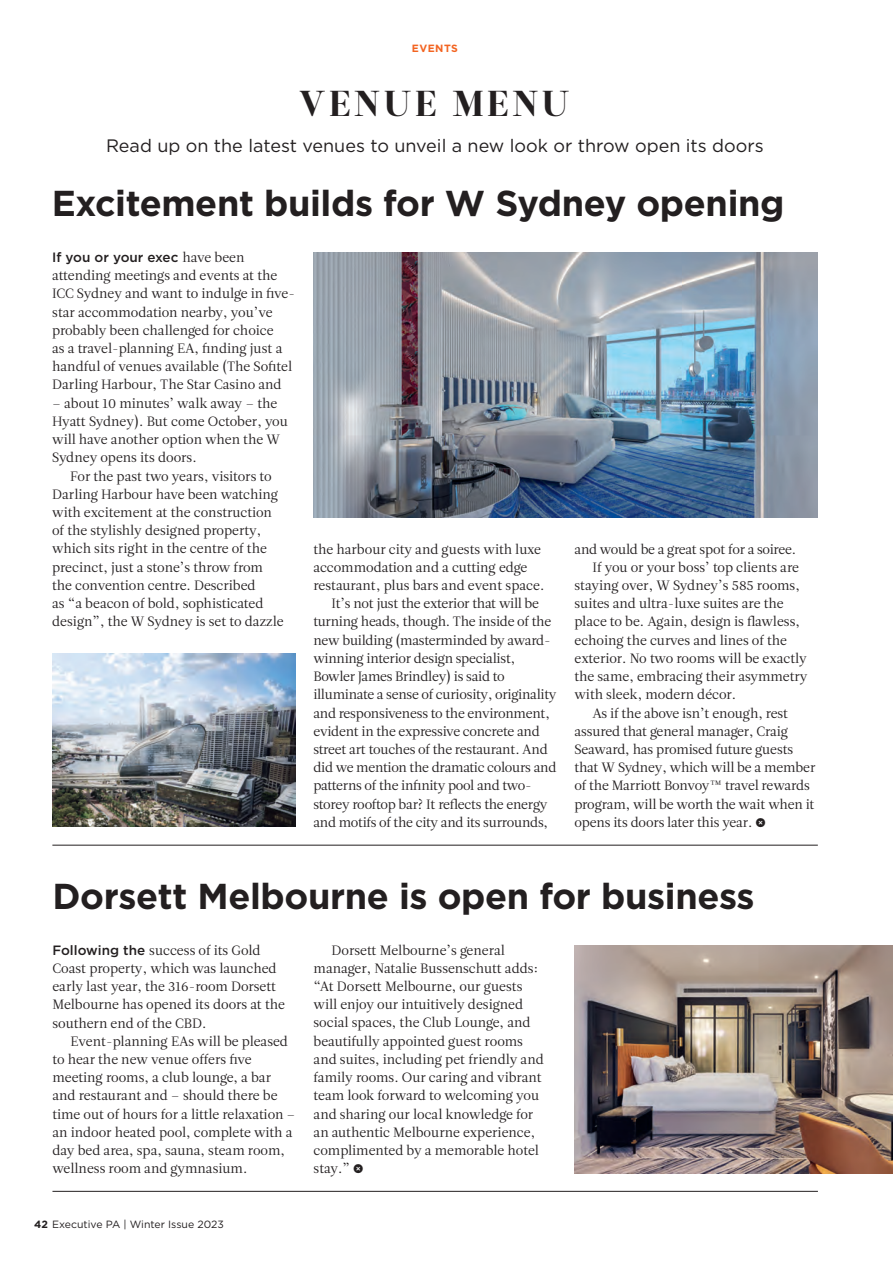
<style>
.page{position:relative;width:893px;height:1263px;background:#fff}
.page>*{position:absolute;margin:0;border:0;box-sizing:border-box;transform-origin:0 0}
.t1{font:700 36px "Gotham";letter-spacing:-.01em;color:#231f20}
.t2{font:36px "Leitura Display Two";letter-spacing:.1em;color:#231f20}
.t3{font:18px "Gotham";color:#231f20}
.t4{font:13.5px/18.3px "Leitura Two";letter-spacing:-.01em;color:#231f20}
.t5{font:500 13.5px "Gotham";color:#231f20}
.t6{font:10.5px "Gotham";color:#231f20}
.t7{font:700 10.5px "Gotham";letter-spacing:.05em;color:#f36421}
.s1{font-family:"Leitura Two";font-weight:400}
.s2{font-family:"Gotham";font-weight:500}
.s3{font-weight:700}
</style>
<div class="page">
<img style="left:313px;top:253px;width:505px;height:264px">
<hr style="left:52px;top:1191px;width:766px;height:1px;background:#231f20">
<hr style="left:52px;top:845px;width:766px;height:1px;background:#231f20">
<img style="left:52px;top:654px;width:243px;height:173px">
<img style="left:574px;top:945px;width:319px;height:228px">
<p class="t7" style="left:412px;top:42px;width:48px">EVENTS</p>
<h1 class="t2" style="left:300px;top:80px;width:271px">VENUE MENU</h1>
<h2 class="t3" style="left:106px;top:135px;width:659px">Read up on the latest venues to unveil a new look or throw open its doors</h2>
<h1 class="t1" style="left:52px;top:180px;width:734px">Excitement builds for W Sydney opening</h1>
<p class="t5" style="left:52px;top:248px;width:194px">If you or your exec <span class="s1">have been</span></p>
<p class="t4" style="left:52px;top:267px;width:244px">attending meetings and events at the ICC Sydney and want to indulge in five&shy;star accommodation nearby, you’ve probably been challenged for choice<br>as a travel-planning EA, finding just a handful of venues available (The Sofitel Darling Harbour, The Star Casino and</p>
<p class="t4" style="left:52px;top:394px;width:237px">– about 10 minutes’ walk away – the<br>Hyatt Sydney). But come October, you will have another option when the W<br>Sydney opens its doors.</p>
<p class="t4" style="left:52px;top:467px;width:233px;text-indent:18px">For the past two years, visitors to Darling Harbour have been watching with excitement at the construction of the stylishly designed property, which sits right in the centre of the precinct, just a stone’s throw from the convention centre. Described<br>as “a beacon of bold, sophisticated design”, the W Sydney is set to dazzle</p>
<p class="t4" style="left:313px;top:540px;width:229px">the harbour city and guests with luxe</p>
<p class="t4" style="left:313px;top:558px;width:216px">accommodation and a cutting edge</p>
<p class="t4" style="left:313px;top:576px;width:232px">restaurant, plus bars and event space.</p>
<p class="t4" style="left:331px;top:595px;width:209px">It’s not just the exterior that will be</p>
<p class="t4" style="left:313px;top:613px;width:239px">turning heads, though. The inside of the</p>
<p class="t4" style="left:313px;top:631px;width:239px">new building (masterminded by award-</p>
<p class="t4" style="left:313px;top:649px;width:204px">winning interior design specialist,</p>
<p class="t4" style="left:313px;top:667px;width:193px">Bowler James Brindley) is said to</p>
<p class="t4" style="left:313px;top:686px;width:245px">illuminate a sense of curiosity, originality</p>
<p class="t4" style="left:313px;top:704px;width:238px">and responsiveness to the environment,</p>
<p class="t4" style="left:313px;top:722px;width:228px">evident in the expressive concrete and</p>
<p class="t4" style="left:313px;top:740px;width:236px">street art touches of the restaurant. And</p>
<p class="t4" style="left:313px;top:759px;width:245px">did we mention the dramatic colours and</p>
<p class="t4" style="left:313px;top:777px;width:220px">patterns of the infinity pool and two-</p>
<p class="t4" style="left:313px;top:795px;width:236px">storey rooftop bar? It reflects the energy</p>
<p class="t4" style="left:313px;top:813px;width:236px">and motifs of the city and its surrounds,</p>
<p class="t4" style="left:574px;top:540px;width:223px">and would be a great spot for a soiree.</p>
<p class="t4" style="left:592px;top:558px;width:208px">If you or your boss’ top clients are</p>
<p class="t4" style="left:574px;top:576px;width:227px">staying over, W Sydney’s 585 rooms,</p>
<p class="t4" style="left:574px;top:595px;width:211px">suites and ultra-luxe suites are the</p>
<p class="t4" style="left:574px;top:613px;width:227px">place to be. Again, design is flawless,</p>
<p class="t4" style="left:574px;top:631px;width:214px">echoing the curves and lines of the</p>
<p class="t4" style="left:574px;top:649px;width:234px">exterior. No two rooms will be exactly</p>
<p class="t4" style="left:574px;top:667px;width:234px">the same, embracing their asymmetry</p>
<p class="t4" style="left:574px;top:686px;width:163px">with sleek, modern décor.</p>
<p class="t4" style="left:592px;top:704px;width:197px">As if the above isn’t enough, rest</p>
<p class="t4" style="left:574px;top:722px;width:215px">assured that general manager, Craig</p>
<p class="t4" style="left:574px;top:740px;width:220px">Seaward, has promised future guests</p>
<p class="t4" style="left:574px;top:759px;width:242px">that W Sydney, which will be a member</p>
<p class="t4" style="left:574px;top:777px;width:237px">of the Marriott Bonvoy™ travel rewards</p>
<p class="t4" style="left:574px;top:795px;width:242px">program, will be worth the wait when it</p>
<p class="t4" style="left:574px;top:813px;width:180px">opens its doors later this year.</p>
<h1 class="t1" style="left:52px;top:872px;width:704px">Dorsett Melbourne is open for business</h1>
<p class="t4" style="left:52px;top:941px;width:234px"><span class="s2">Following the</span> success of its Gold Coast property, which was launched early last year, the 316-room Dorsett Melbourne has opened its doors at the southern end of the CBD.</p>
<p class="t4" style="left:52px;top:1032px;width:245px;text-indent:18px">Event-planning EAs will be pleased to hear the new venue offers five meeting rooms, a club lounge, a bar and restaurant and – should there be time out of hours for a little relaxation – an indoor heated pool, complete with a day bed area, spa, sauna, steam room, wellness room and gymnasium.</p>
<p class="t6" style="left:34px;top:1218px;width:191px"><span class="s3">42</span> Executive PA | Winter Issue 2023</p>
<p class="t4" style="left:314px;top:941px;width:232px;text-indent:18px">Dorsett Melbourne’s general manager, Natalie Bussenschutt adds: “At Dorsett Melbourne, our guests will enjoy our intuitively designed social spaces, the Club Lounge, and beautifully appointed guest rooms and suites, including pet friendly and family rooms. Our caring and vibrant team look forward to welcoming you and sharing our local knowledge for an authentic Melbourne experience, complimented by a memorable hotel stay.”</p>
</div>
